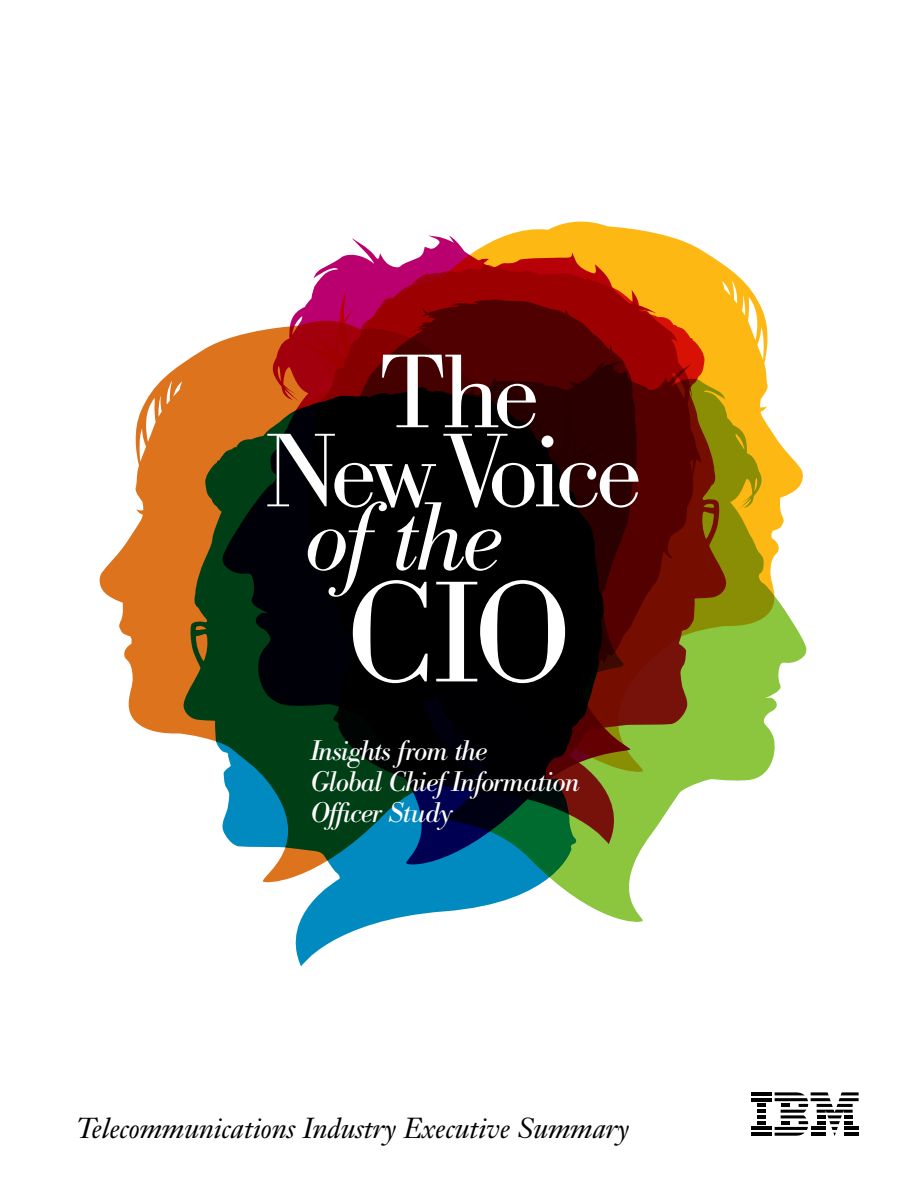
<style>
.page{position:relative;width:918px;height:1188px;background:#fff}
.page>*{position:absolute;margin:0;border:0;box-sizing:border-box;transform-origin:0 0}
.t1{font:141.15px "IBM Bodoni BE Light";color:#fff}
.t2{font:102.75px/79.1px "IBM Bodoni BE Light";letter-spacing:-.06em;color:#fff;text-align:center}
.t3{font:italic 95.25px "IBM Bodoni BE Light";color:#fff}
.t4{font:italic 28.5px "Janson Text LT Std";color:#000}
.t5{font:italic 28.05px/30.9px "IBM Bodoni BE Regular";letter-spacing:-.025em;color:#fff}
</style>
<div class="page">
<hr style="left:751px;top:1092px;width:21px;height:3px;background:#000">
<hr style="left:751px;top:1098px;width:21px;height:3px;background:#000">
<hr style="left:751px;top:1127px;width:21px;height:3px;background:#000">
<svg style="left:757px;top:1104px;width:9px;height:20px"></svg>
<hr style="left:751px;top:1133px;width:21px;height:3px;background:#000">
<svg style="left:775px;top:1092px;width:84px;height:44px"></svg>
<svg style="left:604px;top:642px;width:203px;height:280px"></svg>
<svg style="left:630px;top:844px;width:72px;height:22px"></svg>
<svg style="left:99px;top:327px;width:531px;height:557px"></svg>
<svg style="left:283px;top:221px;width:521px;height:552px"></svg>
<svg style="left:184px;top:387px;width:420px;height:579px"></svg>
<svg style="left:306px;top:265px;width:420px;height:579px;background:#764f28"></svg>
<svg style="left:310px;top:299px;width:328px;height:477px;background:#200302"></svg>
<h2 class="t2" style="left:265px;top:356px;width:378px">The<br>New Voice</h2>
<h3 class="t3" style="left:304px;top:482px;width:201px">of the</h3>
<h1 class="t1" style="left:347px;top:553px;width:226px">CIO</h1>
<p class="t5" style="left:310px;top:736px;width:271px">Insights from the<br>Global Chief Information<br>Officer Study</p>
<p class="t4" style="left:76px;top:1110px;width:554px">Telecommunications Industry Executive Summary</p>
</div>
